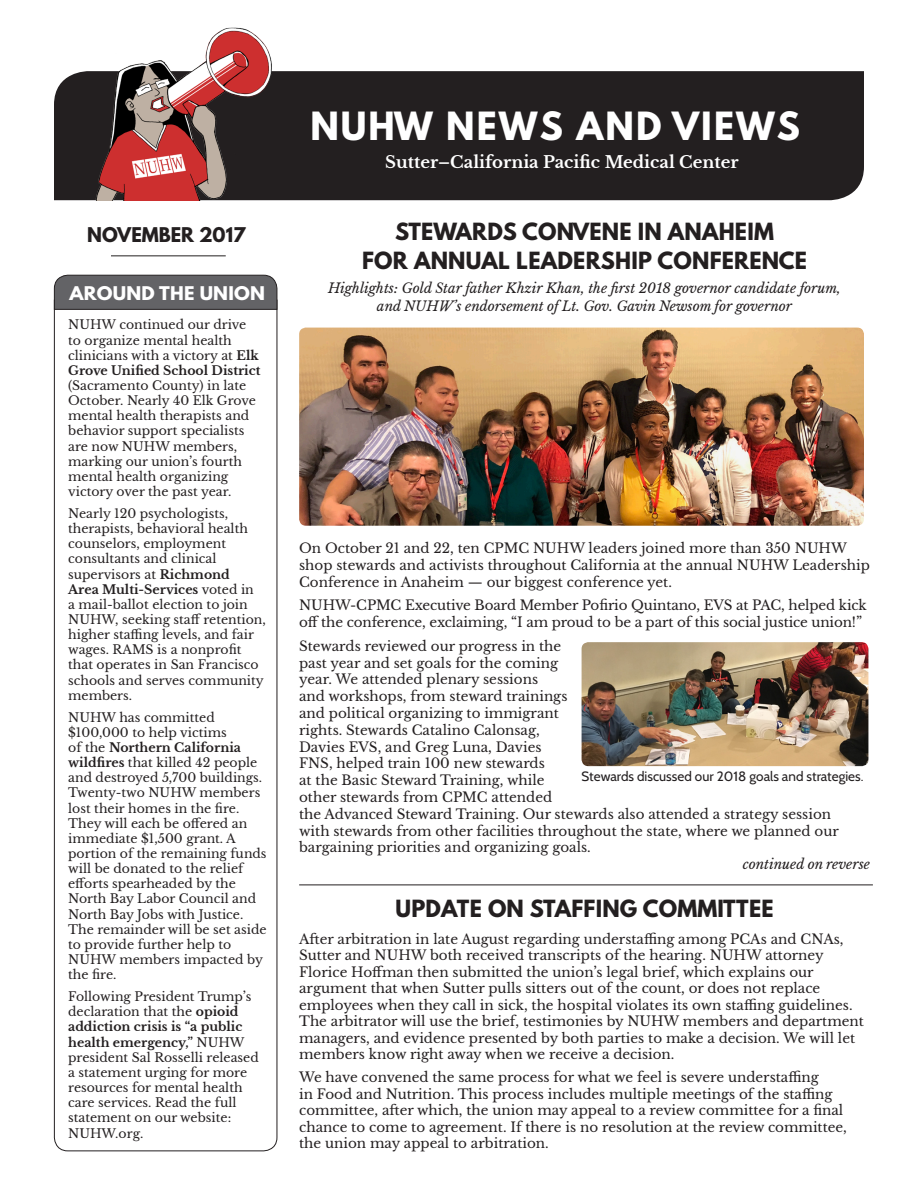
<style>
.page{position:relative;width:918px;height:1188px;background:#fff}
.page>*{position:absolute;margin:0;border:0;box-sizing:border-box;transform-origin:0 0}
.t1{font:700 34.5px "League Spartan";letter-spacing:.06em;color:#fff}
.t2{font:700 21px/28.5px "League Spartan";letter-spacing:.01em;color:#231f20;text-align:center}
.t3{font:700 18px "League Spartan";color:#231f20}
.t4{font:700 16.8px "League Spartan";letter-spacing:.01em;color:#fff;scale:1.08 1}
.t5{font:700 16.5px "Libre Baskerville";color:#fff}
.t6{font:13.5px/16.8px "Libre Baskerville";color:#231f20}
.t7{font:italic 13.5px/18px "Libre Baskerville";color:#231f20;text-align:center}
.t8{font:13.5px "Cabin";color:#231f20}
.t9{font:12.45px/15.1px "Libre Baskerville";color:#231f20}
.s1{font-weight:700}
</style>
<div class="page">
<div style="left:54px;top:71px;width:810px;height:129px;background:#231f20"></div>
<img style="left:86px;top:27px;width:192px;height:173px">
<hr style="left:111px;top:255px;width:115px;height:1px;background:#231f20">
<hr style="left:299px;top:885px;width:574px;height:1px;background:#231f20">
<svg style="left:54px;top:310px;width:223px;height:841px"></svg>
<svg style="left:54px;top:275px;width:223px;height:35px;background:#616163"></svg>
<img style="left:299px;top:328px;width:565px;height:198px">
<img style="left:582px;top:642px;width:286px;height:124px">
<p class="t3" style="left:87px;top:221px;width:160px">NOVEMBER 2017</p>
<p class="t4" style="left:70px;top:280px;width:182px">AROUND THE UNION</p>
<p class="t9" style="left:68px;top:317px;width:194px">NUHW continued our drive to organize mental health clinicians with a victory at <span class="s1">Elk<br>Grove Unified School District </span>(Sacramento County) in late<br>October. Nearly 40 Elk Grove mental health therapists and behavior support specialists are now NUHW members, marking our union’s fourth mental health organizing victory over the past year.</p>
<p class="t9" style="left:68px;top:506px;width:199px">Nearly 120 psychologists, therapists, behavioral health counselors, employment consultants and clinical supervisors at <span class="s1">Richmond<br>Area Multi-Services</span> voted in<br>a mail-ballot election to join<br>NUHW, seeking staff retention, higher staffing levels, and fair wages. RAMS is a nonprofit that operates in San Francisco schools and serves community members.</p>
<p class="t9" style="left:68px;top:710px;width:200px">NUHW has committed $100,000 to help victims<br>of the <span class="s1">Northern California wildfires</span> that killed 42 people and destroyed 5,700 buildings.<br>Twenty-two NUHW members lost their homes in the fire.<br>They will each be offered an immediate $1,500 grant. A portion of the remaining funds will be donated to the relief efforts spearheaded by the<br>North Bay Labor Council and<br>North Bay Jobs with Justice.<br>The remainder will be set aside to provide further help to<br>NUHW members impacted by the fire.</p>
<p class="t9" style="left:68px;top:989px;width:192px">Following President Trump’s declaration that the <span class="s1">opioid addiction crisis is “a public health emergency,”</span> NUHW president Sal Rosselli released a statement urging for more resources for mental health care services. Read the full statement on our website:<br>NUHW.org.</p>
<p class="t1" style="left:310px;top:99px;width:491px">NUHW NEWS AND VIEWS</p>
<p class="t5" style="left:385px;top:152px;width:355px">Sutter–California Pacific Medical Center</p>
<p class="t2" style="left:362px;top:217px;width:446px">STEWARDS CONVENE IN ANAHEIM<br>FOR ANNUAL LEADERSHIP CONFERENCE</p>
<p class="t7" style="left:328px;top:280px;width:514px">Highlights: Gold Star father Khzir Khan, the first 2018 governor candidate forum, and NUHW’s endorsement of Lt. Gov. Gavin Newsom for governor</p>
<p class="t6" style="left:299px;top:540px;width:572px">On October 21 and 22, ten CPMC NUHW leaders joined more than 350 NUHW shop stewards and activists throughout California at the annual NUHW Leadership<br>Conference in Anaheim — our biggest conference yet.</p>
<p class="t6" style="left:299px;top:597px;width:569px">NUHW-CPMC Executive Board Member Pofirio Quintano, EVS at PAC, helped kick off the conference, exclaiming, “I am proud to be a part of this social justice union!”</p>
<p class="t6" style="left:299px;top:638px;width:541px">Stewards reviewed our progress in the<br>past year and set goals for the coming<br>year. We attended plenary sessions<br>and workshops, from steward trainings<br>and political organizing to immigrant<br>rights. Stewards Catalino Calonsag,<br>Davies EVS, and Greg Luna, Davies<br>FNS, helped train 100 new stewards<br>at the Basic Steward Training, while<br>other stewards from CPMC attended<br>the Advanced Steward Training. Our stewards also attended a strategy session with stewards from other facilities throughout the state, where we planned our bargaining priorities and organizing goals.</p>
<p class="t7" style="left:743px;top:855px;width:129px">continued on reverse</p>
<p class="t8" style="left:582px;top:768px;width:283px">Stewards discussed our 2018 goals and strategies.</p>
<p class="t2" style="left:396px;top:894px;width:380px">UPDATE ON STAFFING COMMITTEE</p>
<p class="t6" style="left:299px;top:931px;width:566px">After arbitration in late August regarding understaffing among PCAs and CNAs, Sutter and NUHW both received transcripts of the hearing. NUHW attorney Florice Hoffman then submitted the union’s legal brief, which explains our argument that when Sutter pulls sitters out of the count, or does not replace employees when they call in sick, the hospital violates its own staffing guidelines.<br>The arbitrator will use the brief, testimonies by NUHW members and department managers, and evidence presented by both parties to make a decision. We will let members know right away when we receive a decision.</p>
<p class="t6" style="left:299px;top:1069px;width:549px">We have convened the same process for what we feel is severe understaffing<br>in Food and Nutrition. This process includes multiple meetings of the staffing committee, after which, the union may appeal to a review committee for a final chance to come to agreement. If there is no resolution at the review committee, the union may appeal to arbitration.</p>
</div>
